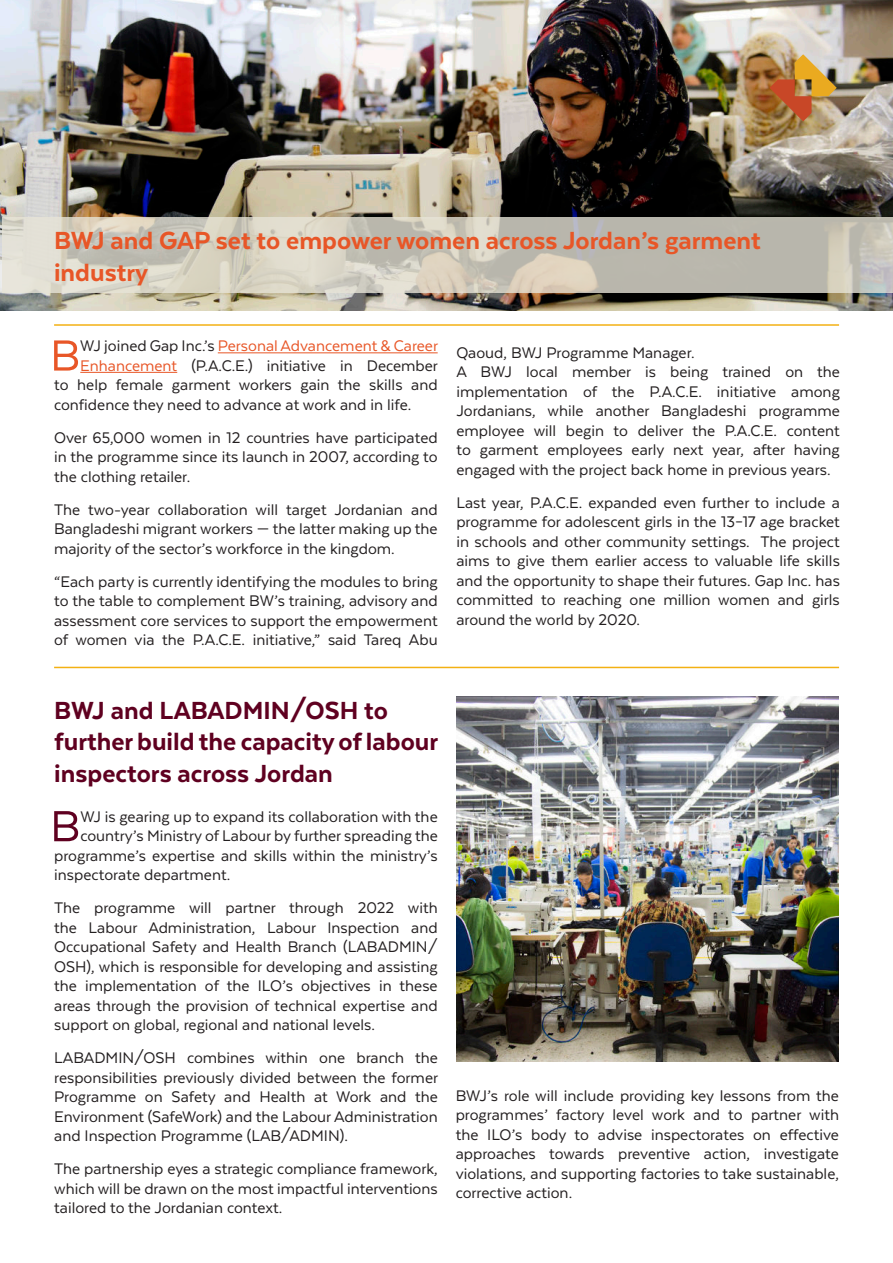
<style>
.page{position:relative;width:893px;height:1263px;background:#fff}
.page>*{position:absolute;margin:0;border:0;box-sizing:border-box;transform-origin:0 0}
.t1{font:50.25px "Texta";color:#5f0020}
.t2{font:50.25px "Texta";color:#e85627}
.t3{font:800 28.5px/31.5px "Texta";color:#5f0020}
.t4{font:800 28.5px/31.8px "Texta";color:#e85627}
.t5{font:17.7px/19.5px "Texta";color:#231f20;text-align:justify}
.t6{font:17.7px "Texta";color:#e85627}
.s1{color:#231f20}
.s2{color:#e85627}
</style>
<div class="page">
<img style="left:0;top:0;width:893px;height:310px">
<svg style="left:2px;top:217px;width:891px;height:76px"></svg>
<hr style="left:54px;top:324px;width:785px;height:2px;background:#f3b113">
<img style="left:729px;top:54px;width:108px;height:94px">
<hr style="left:218px;top:352px;width:220px;height:1px;background:#e85627">
<hr style="left:80px;top:372px;width:97px;height:1px;background:#e85627">
<hr style="left:54px;top:667px;width:785px;height:1px;background:#f3b113">
<img style="left:456px;top:697px;width:382px;height:365px">
<h2 class="t4" style="left:54px;top:224px;width:708px">BWJ and GAP set to empower women across Jordan’s garment industry</h2>
<h1 class="t2" style="left:50px;top:331px;width:32px">B</h1>
<p class="t6" style="left:80px;top:337px;width:359px"><span class="s1">WJ joined Gap Inc.’s</span> Personal Advancement &amp; Career</p>
<p class="t5" style="left:80px;top:356px;width:359px"><span class="s2">Enhancement</span> (P.A.C.E.) initiative in December</p>
<p class="t5" style="left:54px;top:375px;width:385px">to help female garment workers gain the skills and</p>
<p class="t5" style="left:54px;top:395px;width:359px">confidence they need to advance at work and in life.</p>
<p class="t5" style="left:54px;top:428px;width:385px">Over 65,000 women in 12 countries have participated in the programme since its launch in 2007, according to the clothing retailer.</p>
<p class="t5" style="left:54px;top:500px;width:385px">The two-year collaboration will target Jordanian and Bangladeshi migrant workers — the latter making up the majority of the sector’s workforce in the kingdom.</p>
<p class="t5" style="left:54px;top:572px;width:385px">“Each party is currently identifying the modules to bring to the table to complement BW’s training, advisory and assessment core services to support the empowerment of women via the P.A.C.E. initiative,” said Tareq Abu</p>
<p class="t5" style="left:456px;top:343px;width:385px;text-align:left">Qaoud, BWJ Programme Manager.<br>A BWJ local member is being trained on the implementation of the P.A.C.E. initiative among Jordanians, while another Bangladeshi programme employee will begin to deliver the P.A.C.E. content to garment employees early next year, after having engaged with the project back home in previous years.</p>
<p class="t5" style="left:456px;top:493px;width:385px">Last year, P.A.C.E. expanded even further to include a programme for adolescent girls in the 13–17 age bracket in schools and other community settings. The project aims to give them earlier access to valuable life skills and the opportunity to shape their futures. Gap Inc. has committed to reaching one million women and girls around the world by 2020.</p>
<h2 class="t3" style="left:54px;top:694px;width:386px">BWJ and LABADMIN/OSH to further build the capacity of labour inspectors across Jordan</h2>
<h1 class="t1" style="left:50px;top:802px;width:32px">B</h1>
<p class="t5" style="left:80px;top:807px;width:359px">WJ is gearing up to expand its collaboration with the</p>
<p class="t5" style="left:80px;top:826px;width:359px">country’s Ministry of Labour by further spreading the</p>
<p class="t5" style="left:54px;top:846px;width:385px">programme’s expertise and skills within the ministry’s</p>
<p class="t5" style="left:54px;top:865px;width:178px">inspectorate department.</p>
<p class="t5" style="left:54px;top:898px;width:385px">The programme will partner through 2022 with the Labour Administration, Labour Inspection and Occupational Safety and Health Branch (LABADMIN/ OSH), which is responsible for developing and assisting the implementation of the ILO’s objectives in these areas through the provision of technical expertise and support on global, regional and national levels.</p>
<p class="t5" style="left:54px;top:1048px;width:385px">LABADMIN/OSH combines within one branch the responsibilities previously divided between the former Programme on Safety and Health at Work and the Environment (SafeWork) and the Labour Administration and Inspection Programme (LAB/ADMIN).</p>
<p class="t5" style="left:54px;top:1159px;width:385px">The partnership eyes a strategic compliance framework, which will be drawn on the most impactful interventions tailored to the Jordanian context.</p>
<p class="t5" style="left:456px;top:1085px;width:385px">BWJ’s role will include providing key lessons from the programmes’ factory level work and to partner with the ILO’s body to advise inspectorates on effective approaches towards preventive action, investigate violations, and supporting factories to take sustainable, corrective action.</p>
</div>
